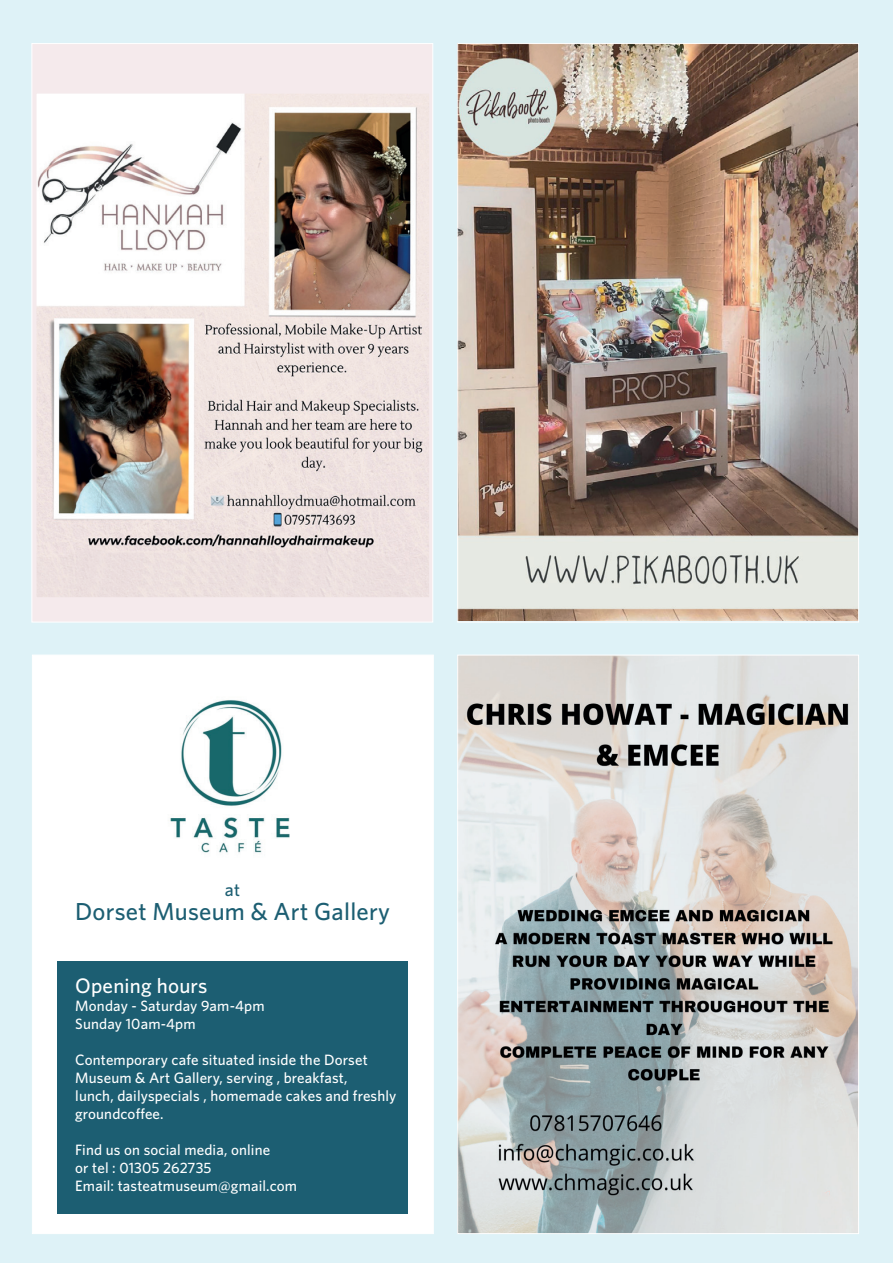
<style>
.page{position:relative;width:893px;height:1263px;background:#def2f7}
.page>*{position:absolute;margin:0;border:0;box-sizing:border-box;transform-origin:0 0}
.t1{font:500 24.6px "Whitney";letter-spacing:.01em;color:#1c5e72}
.t2{font:500 21px "Whitney";letter-spacing:.01em;color:#fff}
.t3{font:500 18px "Whitney";color:#1c5e72}
.t4{font:500 15px/18px "Whitney";letter-spacing:.01em;color:#fff}
</style>
<div class="page">
<div style="left:32px;top:655px;width:402px;height:579px;background:#fff"></div>
<div style="left:31px;top:43px;width:402px;height:579px;background:#f5eaec;border:1px solid #fff"></div>
<img style="left:38px;top:95px;width:390px;height:501px">
<img style="left:459px;top:45px;width:398px;height:575px">
<img style="left:459px;top:657px;width:398px;height:575px">
<img style="left:170px;top:700px;width:120px;height:153px">
<div style="left:57px;top:962px;width:350px;height:252px;background:#1c5e72"></div>
<p class="t3" style="left:225px;top:877px;width:17px">at</p>
<h1 class="t1" style="left:75px;top:895px;width:316px">Dorset Museum &amp; Art Gallery</h1>
<h2 class="t2" style="left:75px;top:971px;width:134px">Opening hours</h2>
<p class="t4" style="left:75px;top:996px;width:191px">Monday - Saturday 9am-4pm<br>Sunday 10am-4pm</p>
<p class="t4" style="left:75px;top:1050px;width:323px">Contemporary cafe situated inside the Dorset Museum &amp; Art Gallery, serving , breakfast,<br>lunch, dailyspecials , homemade cakes and freshly groundcoffee.</p>
<p class="t4" style="left:75px;top:1140px;width:223px">Find us on social media, online<br>or tel : 01305 262735<br>Email: tasteatmuseum@gmail.com</p>
</div>
